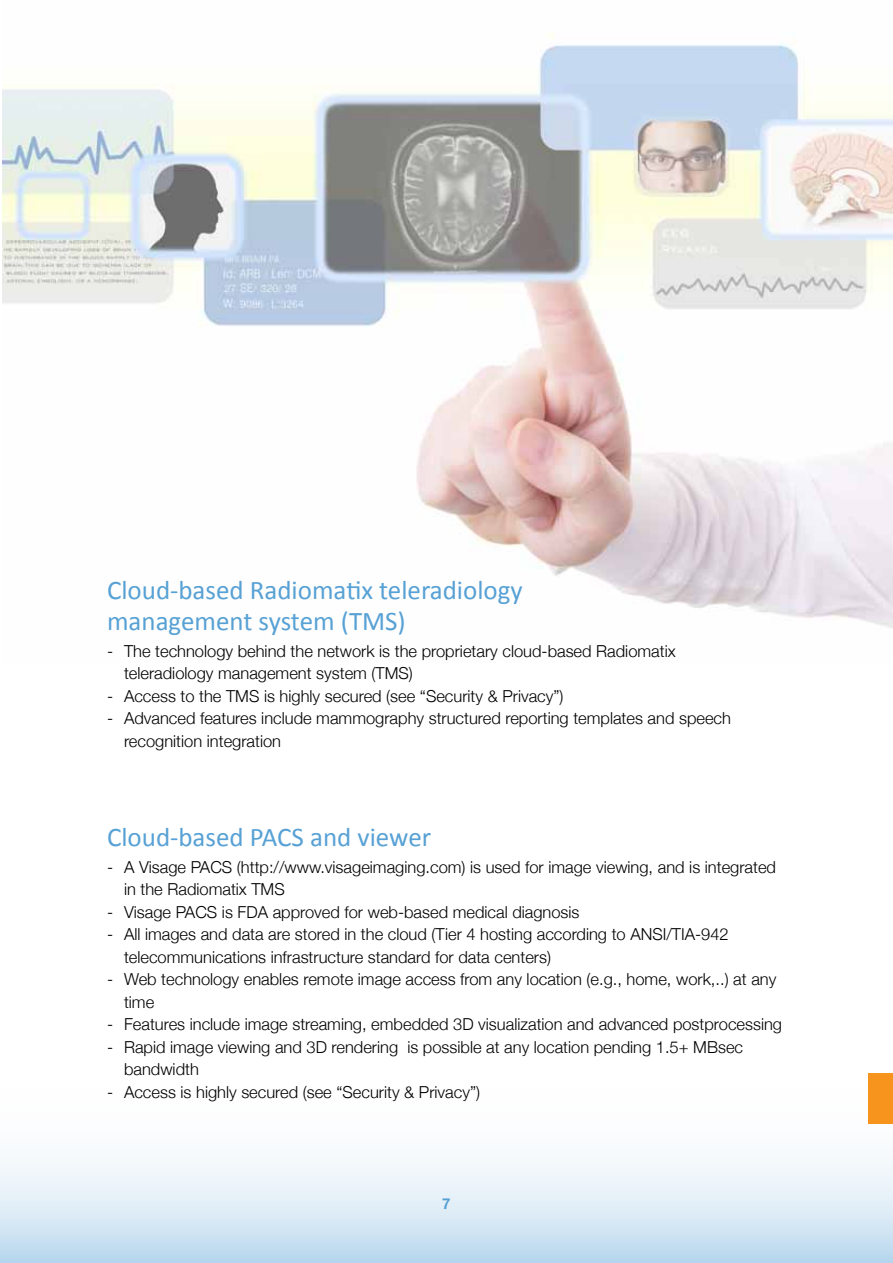
<style>
.page{position:relative;width:893px;height:1263px;background:#fff}
.page>*{position:absolute;margin:0;border:0;box-sizing:border-box;transform-origin:0 0}
.t1{font:27px/31.5px "Calibri";color:#57a1d5}
.t2{font:300 16.5px/22.5px "Helvetica Neue";color:#000}
.t3{font:700 15px "Helvetica Neue";color:#57a1d5}
</style>
<div class="page">
<svg style="left:0;top:1073px;width:893px;height:190px"></svg>
<img style="left:2px;top:33px;width:891px;height:595px">
<div style="left:869px;top:1073px;width:24px;height:50px;background:#f7941e"></div>
<h1 class="t1" style="left:107px;top:573px;width:417px">Cloud-based Radiomatix teleradiology management system (TMS)</h1>
<p class="t2" style="left:124px;top:639px;width:553px;text-indent:-17px">- The technology behind the network is the proprietary cloud-based Radiomatix teleradiology management system (TMS)</p>
<p class="t2" style="left:107px;top:684px;width:458px">- Access to the TMS is highly secured (see “Security &amp; Privacy”)</p>
<p class="t2" style="left:124px;top:707px;width:608px;text-indent:-17px">- Advanced features include mammography structured reporting templates and speech recognition integration</p>
<h1 class="t1" style="left:107px;top:820px;width:326px">Cloud-based PACS and viewer</h1>
<p class="t2" style="left:124px;top:855px;width:654px;text-indent:-17px">- A Visage PACS (http://www.visageimaging.com) is used for image viewing, and is integrated in the Radiomatix TMS</p>
<p class="t2" style="left:107px;top:900px;width:474px">- Visage PACS is FDA approved for web-based medical diagnosis</p>
<p class="t2" style="left:124px;top:923px;width:606px;text-indent:-17px">- All images and data are stored in the cloud (Tier 4 hosting according to ANSI/TIA-942 telecommunications infrastructure standard for data centers)</p>
<p class="t2" style="left:124px;top:968px;width:654px;text-indent:-17px">- Web technology enables remote image access from any location (e.g., home, work,..) at any time</p>
<p class="t2" style="left:107px;top:1013px;width:677px">- Features include image streaming, embedded 3D visualization and advanced postprocessing</p>
<p class="t2" style="left:124px;top:1035px;width:621px;text-indent:-17px">- Rapid image viewing and 3D rendering is possible at any location pending 1.5+ MBsec bandwidth</p>
<p class="t2" style="left:107px;top:1080px;width:375px">- Access is highly secured (see “Security &amp; Privacy”)</p>
<p class="t3" style="left:442px;top:1194px;width:10px">7</p>
</div>
